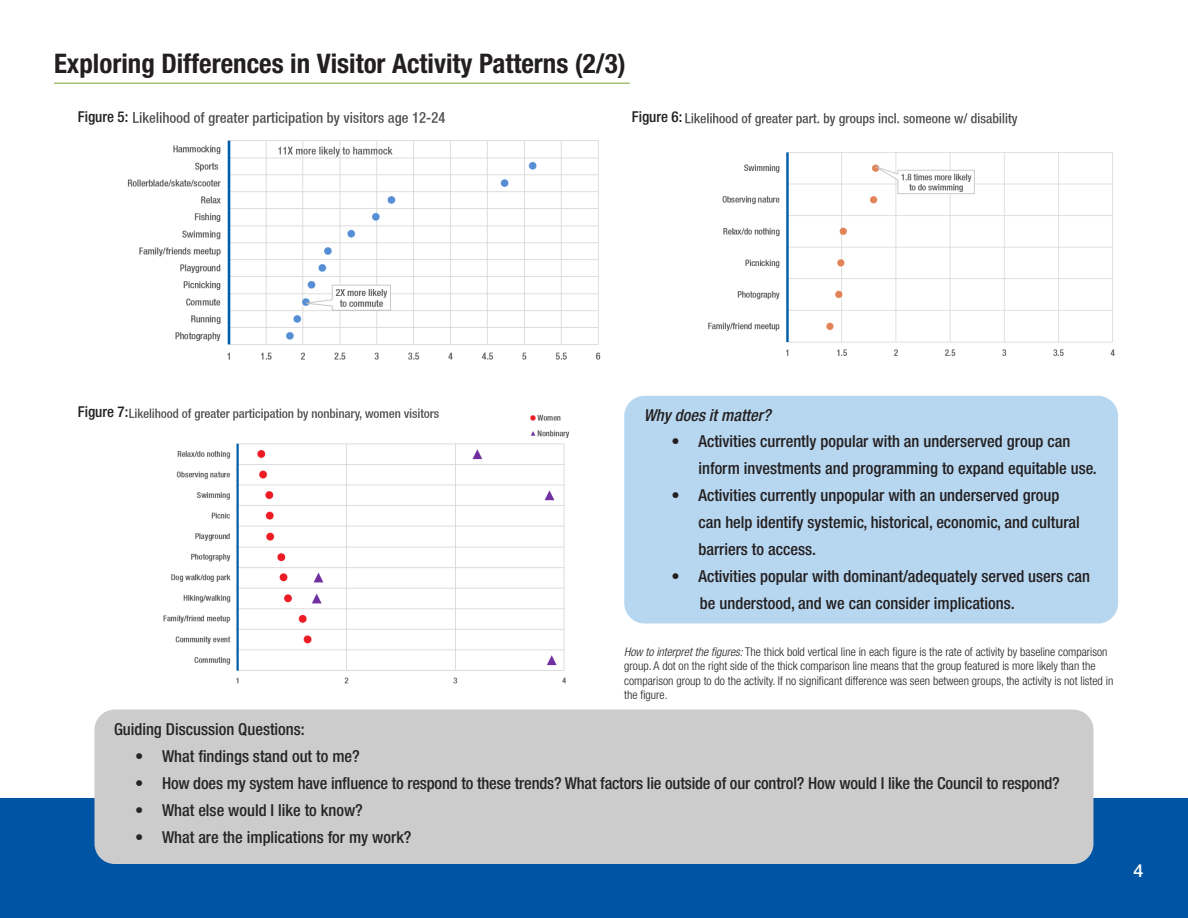
<style>
.page{position:relative;width:1188px;height:918px;background:#fff}
.page>*{position:absolute;margin:0;border:0;box-sizing:border-box;transform-origin:0 0}
.t1{font:700 condensed 27px "Helvetica Neue LT Std";color:#231f20}
.t2{font:500 18px "Helvetica Neue LT Std";color:#fff}
.t3{font:500 condensed 16.5px/27px "Helvetica Neue LT Std";color:#231f20}
.t4{font:500 condensed 16.5px "Helvetica Neue LT Std";letter-spacing:-.01em;color:#252525}
.t5{font:italic 500 condensed 16.5px "Helvetica Neue LT Std";color:#231f20}
.t6{font:500 condensed 15px "Helvetica Neue LT Std";color:#231f20}
.t7{font:300 condensed 12px/14.4px "Helvetica Neue LT Std";color:#231f20}
.s1{font-style:italic}
</style>
<div class="page">
<div style="left:0;top:798px;width:1188px;height:120px;background:#0054a4"></div>
<div style="left:94px;top:710px;width:1000px;height:154px;background:#ccc;border-radius:20px"></div>
<img style="left:127px;top:112px;width:474px;height:248px">
<hr style="left:54px;top:83px;width:576px;height:1px;background:#78a22f">
<img style="left:685px;top:113px;width:430px;height:243px">
<img style="left:129px;top:408px;width:441px;height:276px">
<div style="left:624px;top:396px;width:494px;height:228px;background:#b7d6ef;border-radius:20px"></div>
<p class="t1" style="left:54px;top:47px;width:573px">Exploring Differences in Visitor Activity Patterns (2/3)</p>
<p class="t6" style="left:78px;top:108px;width:52px">Figure 5:</p>
<p class="t6" style="left:632px;top:108px;width:52px">Figure 6:</p>
<p class="t6" style="left:78px;top:403px;width:52px">Figure 7:</p>
<p class="t5" style="left:644px;top:405px;width:128px">Why does it matter?</p>
<p class="t3" style="left:698px;top:427px;width:400px;text-indent:-27px">• Activities currently popular with an underserved group can inform investments and programming to expand equitable use.</p>
<p class="t3" style="left:698px;top:481px;width:383px;text-indent:-27px">• Activities currently unpopular with an underserved group can help identify systemic, historical, economic, and cultural barriers to access.</p>
<p class="t3" style="left:700px;top:562px;width:392px;text-indent:-28px">• Activities popular with dominant/adequately served users can be understood, and we can consider implications.</p>
<p class="t7" style="left:624px;top:644px;width:491px"><span class="s1">How to interpret the figures:</span> The thick bold vertical line in each figure is the rate of activity by baseline comparison group. A dot on the right side of the thick comparison line means that the group featured is more likely than the comparison group to do the activity. If no significant difference was seen between groups, the activity is not listed in the figure.</p>
<p class="t4" style="left:114px;top:719px;width:192px">Guiding Discussion Questions:</p>
<p class="t4" style="left:135px;top:746px;width:226px">• What findings stand out to me?</p>
<p class="t4" style="left:135px;top:773px;width:926px">• How does my system have influence to respond to these trends? What factors lie outside of our control? How would I like the Council to respond?</p>
<p class="t4" style="left:135px;top:800px;width:229px">• What else would I like to know?</p>
<p class="t4" style="left:135px;top:827px;width:278px">• What are the implications for my work?</p>
<p class="t2" style="left:1134px;top:860px;width:12px">4</p>
</div>
